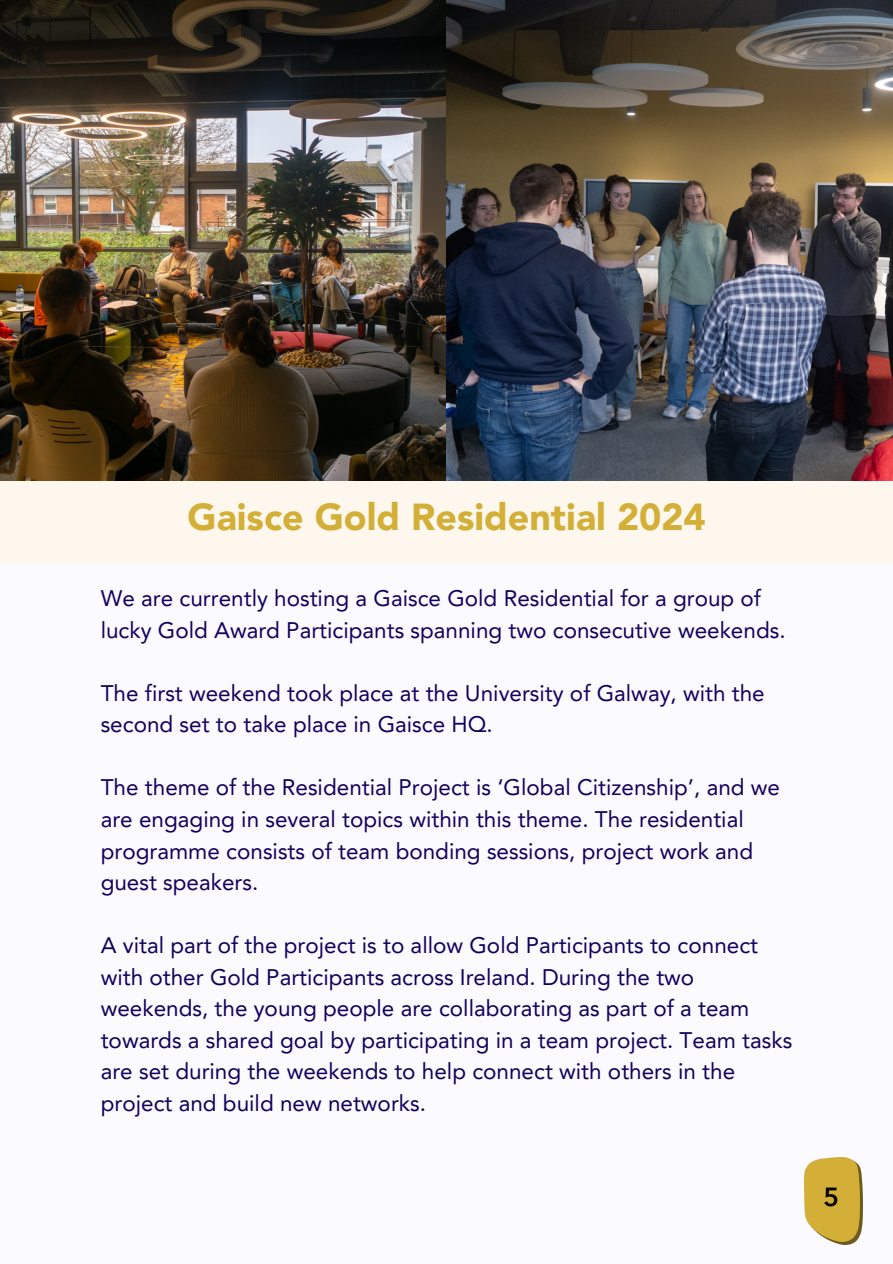
<style>
.page{position:relative;width:893px;height:1264px;background:#fff}
.page>*{position:absolute;margin:0;border:0;box-sizing:border-box;transform-origin:0 0}
.t1{font:900 37.5px "Avenir LT Pro";color:#d4af37}
.t2{font:600 25.95px "Avenir Next LT Pro";color:#000}
.t3{font:22.5px/31.5px "Avenir LT Pro";color:#13005d}
</style>
<div class="page">
<div style="left:0;top:0;width:892px;height:1263px;background:#fbfaff"></div>
<img style="left:0;top:0;width:892px;height:481px">
<div style="left:0;top:481px;width:892px;height:82px;background:#fdf7ed"></div>
<img style="left:831px;top:1165px;width:31px;height:79px">
<img style="left:804px;top:1157px;width:55px;height:84px">
<p class="t1" style="left:187px;top:502px;width:519px">Gaisce Gold Residential 2024</p>
<p class="t3" style="left:101px;top:585px;width:686px">We are currently hosting a Gaisce Gold Residential for a group of lucky Gold Award Participants spanning two consecutive weekends.</p>
<p class="t3" style="left:101px;top:679px;width:665px">The first weekend took place at the University of Galway, with the second set to take place in Gaisce HQ.</p>
<p class="t3" style="left:101px;top:774px;width:680px">The theme of the Residential Project is ‘Global Citizenship’, and we are engaging in several topics within this theme. The residential programme consists of team bonding sessions, project work and guest speakers.</p>
<p class="t3" style="left:101px;top:931px;width:693px">A vital part of the project is to allow Gold Participants to connect with other Gold Participants across Ireland. During the two weekends, the young people are collaborating as part of a team towards a shared goal by participating in a team project. Team tasks are set during the weekends to help connect with others in the project and build new networks.</p>
<p class="t2" style="left:823px;top:1186px;width:17px">5</p>
</div>
